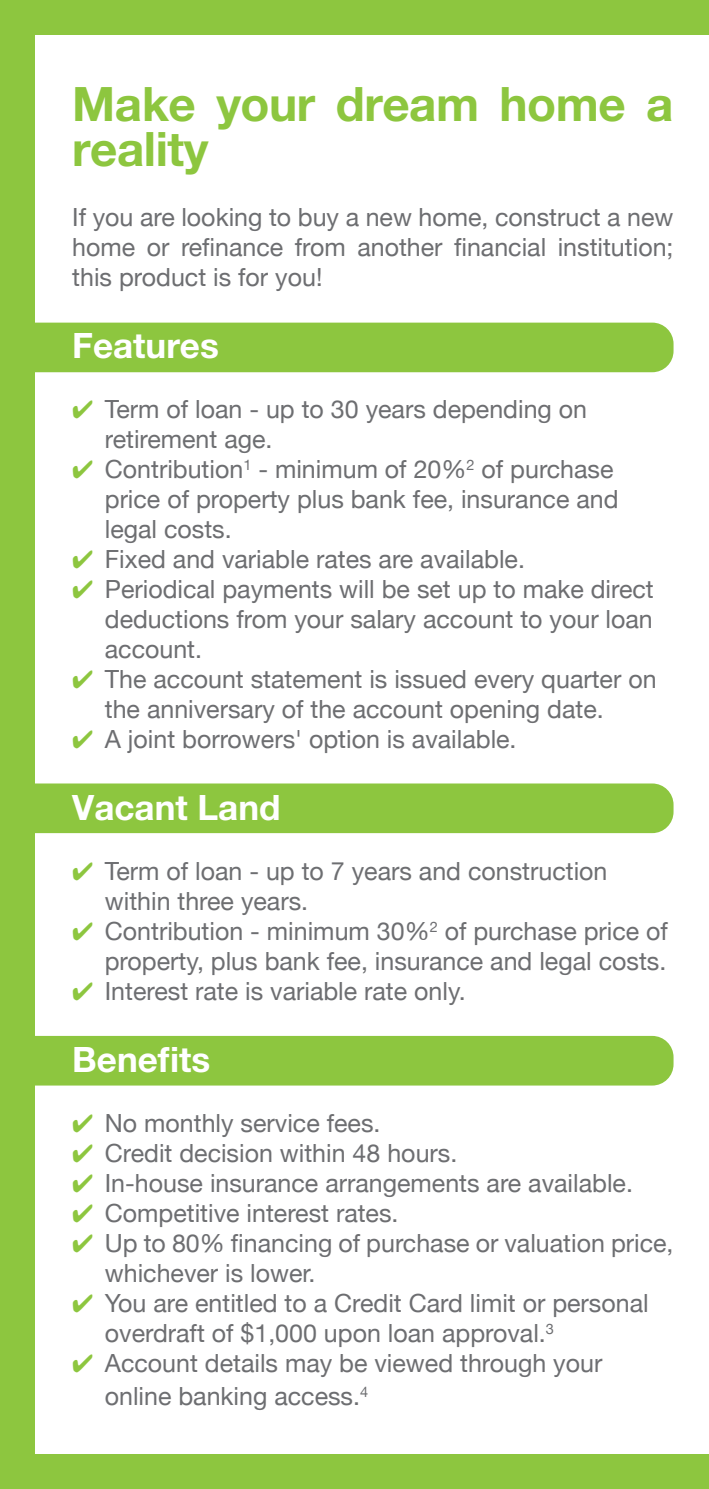
<style>
.page{position:relative;width:709px;height:1489px;background:#fff}
.page>*{position:absolute;margin:0;border:0;box-sizing:border-box;transform-origin:0 0}
.t1{font:700 47.5px/45px "Helvetica Neue";letter-spacing:-.01em;color:#8dc63f}
.t2{font:700 35px "Helvetica Neue";color:#fff}
.t3{font:25px/30px "Helvetica Neue";color:#6d6e71}
.s1{color:#8dc63f}
</style>
<div class="page">
<div style="left:0;top:0;width:709px;height:1488px;background:#8dc63f"></div>
<div style="left:35px;top:35px;width:674px;height:1418px;background:#fff"></div>
<div style="left:0;top:322px;width:673px;height:50px;background:#8dc63f;border-radius:21px"></div>
<div style="left:0;top:783px;width:673px;height:50px;background:#8dc63f;border-radius:21px"></div>
<div style="left:0;top:1035px;width:673px;height:50px;background:#8dc63f;border-radius:21px"></div>
<h1 class="t1" style="left:72px;top:80px;width:602px">Make your dream home a reality</h1>
<p class="t3" style="left:72px;top:201px;width:602px;text-align:justify">If you are looking to buy a new home, construct a new home or refinance from another financial institution; this product is for you!</p>
<h2 class="t2" style="left:72px;top:324px;width:148px">Features</h2>
<p class="t3" style="left:105px;top:393px;width:484px;text-indent:-32px"><span class="s1">✔</span> Term of loan - up to 30 years depending on retirement age.</p>
<p class="t3" style="left:105px;top:453px;width:515px;text-indent:-33px"><span class="s1">✔</span> Contribution<sup>1</sup> - minimum of 20%<sup>2</sup> of purchase price of property plus bank fee, insurance and legal costs.</p>
<p class="t3" style="left:72px;top:543px;width:454px"><span class="s1">✔</span> Fixed and variable rates are available.</p>
<p class="t3" style="left:105px;top:573px;width:550px;text-align:justify;text-indent:-32px"><span class="s1">✔</span> Periodical payments will be set up to make direct deductions from your salary account to your loan account.</p>
<p class="t3" style="left:105px;top:663px;width:553px;text-indent:-32px"><span class="s1">✔</span> The account statement is issued every quarter on the anniversary of the account opening date.</p>
<p class="t3" style="left:72px;top:723px;width:446px"><span class="s1">✔</span> A joint borrowers' option is available.</p>
<h2 class="t2" style="left:72px;top:786px;width:210px">Vacant Land</h2>
<p class="t3" style="left:105px;top:855px;width:504px;text-indent:-32px"><span class="s1">✔</span> Term of loan - up to 7 years and construction within three years.</p>
<p class="t3" style="left:72px;top:915px;width:597px;text-align:right"><span class="s1">✔</span> Contribution - minimum 30%<sup>2</sup> of purchase price of property, plus bank fee, insurance and legal costs.</p>
<p class="t3" style="left:72px;top:975px;width:395px"><span class="s1">✔</span> Interest rate is variable rate only.</p>
<h2 class="t2" style="left:72px;top:1038px;width:140px">Benefits</h2>
<p class="t3" style="left:72px;top:1107px;width:309px"><span class="s1">✔</span> No monthly service fees.</p>
<p class="t3" style="left:72px;top:1137px;width:386px"><span class="s1">✔</span> Credit decision within 48 hours.</p>
<p class="t3" style="left:72px;top:1167px;width:562px"><span class="s1">✔</span> In-house insurance arrangements are available.</p>
<p class="t3" style="left:72px;top:1197px;width:328px"><span class="s1">✔</span> Competitive interest rates.</p>
<p class="t3" style="left:105px;top:1227px;width:570px;text-indent:-32px"><span class="s1">✔</span> Up to 80% financing of purchase or valuation price, whichever is lower.</p>
<p class="t3" style="left:105px;top:1287px;width:545px;text-indent:-32px"><span class="s1">✔</span> You are entitled to a Credit Card limit or personal overdraft of $1,000 upon loan approval.<sup>3</sup></p>
<p class="t3" style="left:105px;top:1346px;width:499px;line-height:32.5px;text-indent:-32px"><span class="s1">✔</span> Account details may be viewed through your online banking access.<sup>4</sup></p>
</div>
